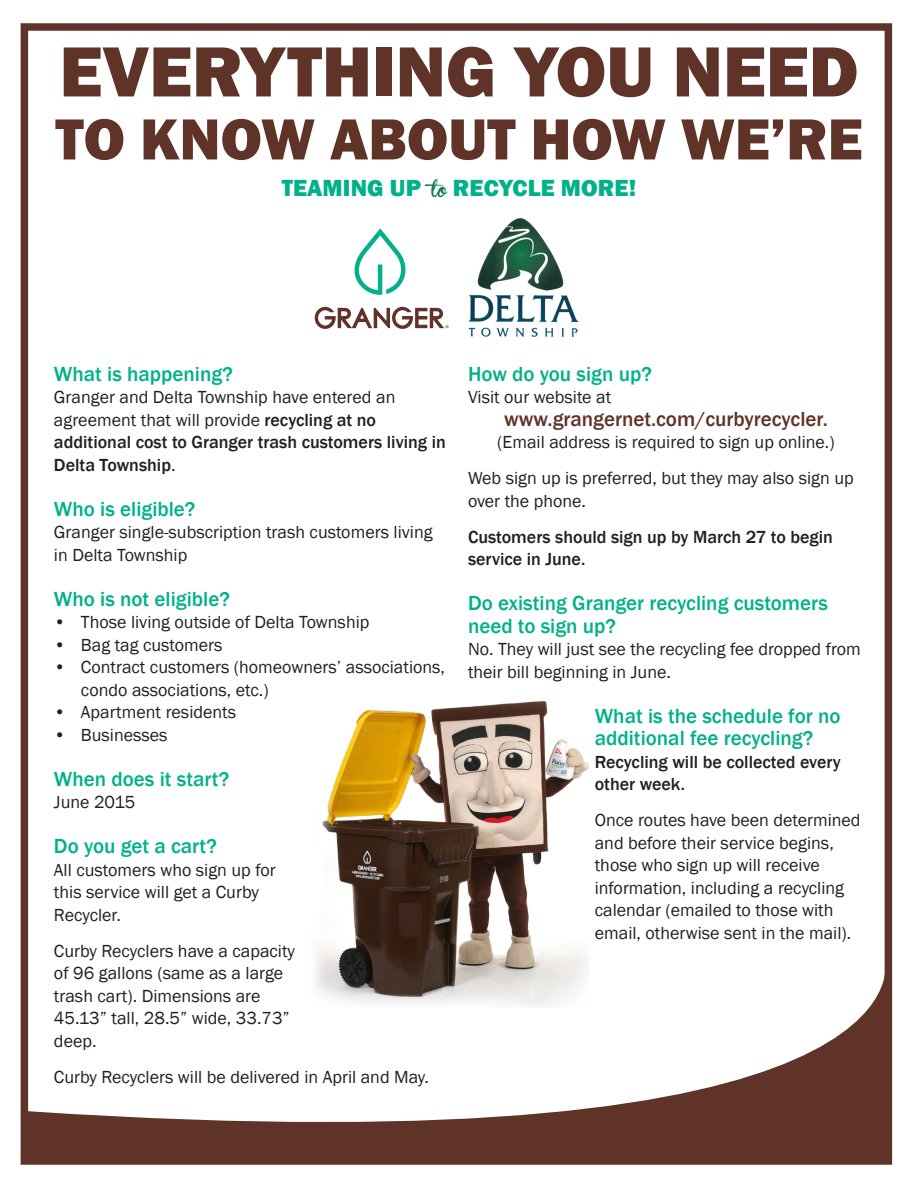
<style>
.page{position:relative;width:918px;height:1188px;background:#fff}
.page>*{position:absolute;margin:0;border:0;box-sizing:border-box;transform-origin:0 0}
.t1{font:800 73.5px "Franklin Gothic";color:#5f3327}
.t2{font:800 60px "Franklin Gothic";color:#5f3327}
.t3{font:800 24px "Franklin Gothic";letter-spacing:.005em;color:#00b18a}
.t4{font:500 21px/22.5px "Franklin Gothic";color:#00b18a}
.t5{font:500 21px "Franklin Gothic";color:#5f3327}
.t6{font:18px/22.5px "Franklin Gothic";color:#231f20}
.t7{font:500 18px/22.5px "Franklin Gothic";color:#231f20}
.s1{font-family:"Brannboll Fet";font-weight:400;font-size:16.5px;color:#137a4f}
.s2{font-weight:400}
</style>
<div class="page">
<div style="left:21px;top:23px;width:871px;height:1142px;border:8px solid #5f3327"></div>
<svg style="left:354px;top:228px;width:52px;height:67px"></svg>
<svg style="left:315px;top:307px;width:134px;height:22px"></svg>
<img style="left:468px;top:217px;width:111px;height:120px">
<img style="left:316px;top:701px;width:273px;height:262px">
<svg style="left:21px;top:963px;width:872px;height:202px"></svg>
<p class="t1" style="left:59px;top:24px;width:801px">EVERYTHING YOU NEED</p>
<p class="t2" style="left:55px;top:100px;width:809px">TO KNOW ABOUT HOW WE’RE</p>
<p class="t3" style="left:282px;top:173px;width:356px">TEAMING UP <span class="s1">to</span> RECYCLE MORE!</p>
<p class="t4" style="left:54px;top:363px;width:180px">What is happening?</p>
<p class="t7" style="left:54px;top:386px;width:393px"><span class="s2">Granger and Delta Township have entered an agreement that will provide</span> recycling at no additional cost to Granger trash customers living in Delta Township<span class="s2">.</span></p>
<p class="t4" style="left:54px;top:498px;width:143px">Who is eligible?</p>
<p class="t6" style="left:54px;top:521px;width:380px">Granger single-subscription trash customers living in Delta Township</p>
<p class="t4" style="left:54px;top:588px;width:177px">Who is not eligible?</p>
<p class="t6" style="left:54px;top:611px;width:317px">• Those living outside of Delta Township</p>
<p class="t6" style="left:54px;top:634px;width:170px">• Bag tag customers</p>
<p class="t6" style="left:81px;top:656px;width:366px;text-indent:-27px">• Contract customers (homeowners’ associations, condo associations, etc.)</p>
<p class="t6" style="left:54px;top:701px;width:184px">• Apartment residents</p>
<p class="t6" style="left:54px;top:724px;width:115px">• Businesses</p>
<p class="t4" style="left:54px;top:768px;width:177px">When does it start?</p>
<p class="t6" style="left:54px;top:791px;width:83px">June 2015</p>
<p class="t4" style="left:54px;top:835px;width:164px">Do you get a cart?</p>
<p class="t6" style="left:54px;top:859px;width:223px">All customers who sign up for this service will get a Curby<br>Recycler.</p>
<p class="t6" style="left:54px;top:940px;width:243px">Curby Recyclers have a capacity of 96 gallons (same as a large trash cart). Dimensions are<br>45.13” tall, 28.5” wide, 33.73” deep.</p>
<p class="t6" style="left:54px;top:1066px;width:377px">Curby Recyclers will be delivered in April and May.</p>
<p class="t4" style="left:468px;top:363px;width:185px">How do you sign up?</p>
<p class="t6" style="left:468px;top:386px;width:145px">Visit our website at</p>
<p class="t5" style="left:504px;top:406px;width:325px">www.grangernet.com/curbyrecycler.</p>
<p class="t6" style="left:497px;top:431px;width:339px">(Email address is required to sign up online.)</p>
<p class="t6" style="left:468px;top:467px;width:387px">Web sign up is preferred, but they may also sign up over the phone.</p>
<p class="t7" style="left:468px;top:526px;width:367px">Customers should sign up by March 27 to begin service in June.</p>
<p class="t4" style="left:468px;top:592px;width:361px">Do existing Granger recycling customers need to sign up?</p>
<p class="t6" style="left:468px;top:638px;width:394px">No. They will just see the recycling fee dropped from their bill beginning in June.</p>
<p class="t4" style="left:595px;top:705px;width:247px">What is the schedule for no additional fee recycling?</p>
<p class="t7" style="left:595px;top:751px;width:248px">Recycling will be collected every other week.</p>
<p class="t6" style="left:595px;top:809px;width:267px">Once routes have been determined and before their service begins, those who sign up will receive information, including a recycling calendar (emailed to those with email, otherwise sent in the mail).</p>
</div>
